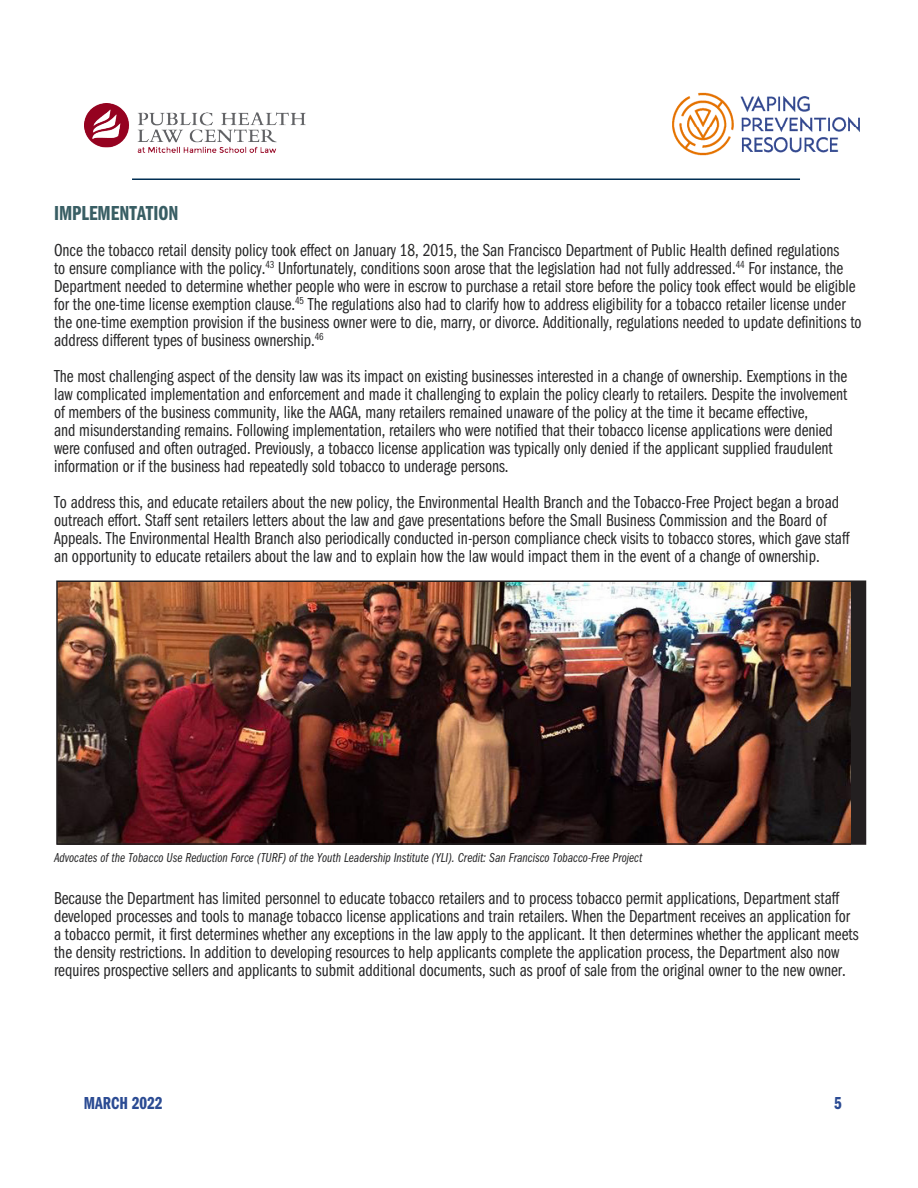
<style>
.page{position:relative;width:918px;height:1188px;background:#fff}
.page>*{position:absolute;margin:0;border:0;box-sizing:border-box;transform-origin:0 0}
.VPR_Subhead_1{font:21px "Franklin Gothic LT Pro Dm Cm";color:#395e64}
.VPR_Paragraph_Text{font:18px/18px "Franklin Gothic LT Pro Bk Cm";color:#282829}
.t1{font:18px "Franklin Gothic LT Pro Dm Cm";color:#2b4b93}
.VPR_Paragraph_Text-2{font:13.5px "Franklin Gothic LT Pro Bk Cm It";color:#282829}
</style>
<div class="page">
<hr style="left:132px;top:178px;width:668px;height:2px;background:#002e53">
<img style="left:672px;top:93px;width:188px;height:63px">
<img style="left:85px;top:104px;width:221px;height:49px">
<img style="left:59px;top:583px;width:791px;height:259px">
<div style="left:56px;top:580px;width:810px;height:265px;border:2px solid #231f20"></div>
<p class="VPR_Subhead_1" style="left:54px;top:202px;width:126px">IMPLEMENTATION</p>
<p class="VPR_Paragraph_Text" style="left:54px;top:242px;width:809px">Once the tobacco retail density policy took effect on January 18, 2015, the San Francisco Department of Public Health defined regulations<br>to ensure compliance with the policy.<sup>43</sup> Unfortunately, conditions soon arose that the legislation had not fully addressed.<sup>44</sup> For instance, the Department needed to determine whether people who were in escrow to purchase a retail store before the policy took effect would be eligible for the one-time license exemption clause.<sup>45</sup> The regulations also had to clarify how to address eligibility for a tobacco retailer license under the one-time exemption provision if the business owner were to die, marry, or divorce. Additionally, regulations needed to update definitions to address different types of business ownership.<sup>46</sup></p>
<p class="VPR_Paragraph_Text" style="left:54px;top:368px;width:795px">The most challenging aspect of the density law was its impact on existing businesses interested in a change of ownership. Exemptions in the law complicated implementation and enforcement and made it challenging to explain the policy clearly to retailers. Despite the involvement of members of the business community, like the AAGA, many retailers remained unaware of the policy at the time it became effective,<br>and misunderstanding remains. Following implementation, retailers who were notified that their tobacco license applications were denied were confused and often outraged. Previously, a tobacco license application was typically only denied if the applicant supplied fraudulent information or if the business had repeatedly sold tobacco to underage persons.</p>
<p class="VPR_Paragraph_Text" style="left:54px;top:494px;width:797px">To address this, and educate retailers about the new policy, the Environmental Health Branch and the Tobacco-Free Project began a broad outreach effort. Staff sent retailers letters about the law and gave presentations before the Small Business Commission and the Board of Appeals. The Environmental Health Branch also periodically conducted in-person compliance check visits to tobacco stores, which gave staff an opportunity to educate retailers about the law and to explain how the law would impact them in the event of a change of ownership.</p>
<p class="VPR_Paragraph_Text-2" style="left:54px;top:850px;width:590px">Advocates of the Tobacco Use Reduction Force (TURF) of the Youth Leadership Institute (YLI). Credit: San Francisco Tobacco-Free Project</p>
<p class="VPR_Paragraph_Text" style="left:54px;top:890px;width:806px">Because the Department has limited personnel to educate tobacco retailers and to process tobacco permit applications, Department staff developed processes and tools to manage tobacco license applications and train retailers. When the Department receives an application for a tobacco permit, it first determines whether any exceptions in the law apply to the applicant. It then determines whether the applicant meets the density restrictions. In addition to developing resources to help applicants complete the application process, the Department also now requires prospective sellers and applicants to submit additional documents, such as proof of sale from the original owner to the new owner.</p>
<p class="t1" style="left:84px;top:1093px;width:80px">MARCH 2022</p>
<p class="t1" style="left:834px;top:1093px;width:9px">5</p>
</div>
